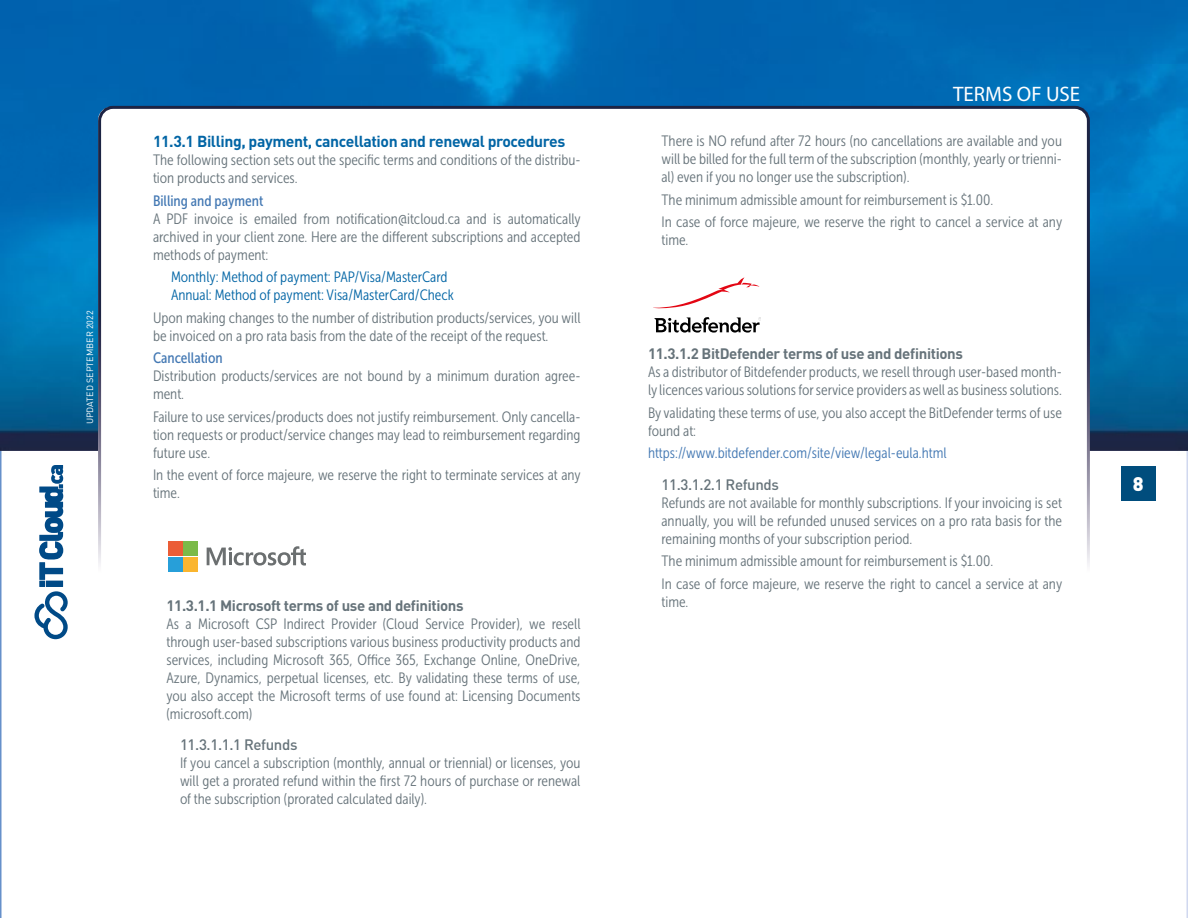
<style>
.page{position:relative;width:1188px;height:918px;background:#fff}
.page>*{position:absolute;margin:0;border:0;box-sizing:border-box;transform-origin:0 0}
.t1{font:21px "Myriad Pro";color:#fff}
.t2{font:900 19.5px "DIN Pro";color:#fff}
.Sous_Titre_niv_2{font:700 15.75px "DIN Pro";letter-spacing:-.025em;color:#0265a5}
.Texte_ST_niv_4{font:15px/18px "Museo Sans Cond 300";color:#66737a;text-align:justify}
.Texte_ST_niv_2{font:15px/18px "Museo Sans Cond 300";color:#66737a}
.Texte_ST_niv_3{font:15px/18px "Museo Sans Cond 300";color:#66737a}
.Texte_ST_niv_2-2{font:15px "Museo Sans Cond 300";color:#0265a5}
.ST_niv_3{font:700 15px "DIN Pro";letter-spacing:-.025em;color:#66737a}
.Texte_ST_niv_3-2{font:15px "Museo Sans Cond 300";color:#4378b3}
.ST_niv_4{font:500 15px "DIN Pro";letter-spacing:-.025em;color:#66737a}
.Texte_ST_niv_2-3{font:15px "Museo Sans Cond 500";color:#4378b3}
.t3{font:9px "DIN Pro";color:#fff}
</style>
<div class="page">
<img style="left:0;top:0;width:1188px;height:918px">
<div style="left:1121px;top:466px;width:34px;height:35px;background:#004d7d"></div>
<svg style="left:34px;top:465px;width:34px;height:174px"></svg>
<div style="left:98px;top:107px;width:990px;height:404px;background:#fff;border-radius:13px"></div>
<svg style="left:207px;top:546px;width:99px;height:20px"></svg>
<div style="left:168px;top:542px;width:14px;height:14px;background:#eb5d36"></div>
<div style="left:184px;top:542px;width:14px;height:14px;background:#7bba48"></div>
<div style="left:168px;top:557px;width:14px;height:14px;background:#279fd9"></div>
<div style="left:184px;top:557px;width:14px;height:14px;background:#fab52f"></div>
<svg style="left:653px;top:277px;width:106px;height:31px"></svg>
<svg style="left:654px;top:317px;width:106px;height:16px"></svg>
<p class="t3" style="left:84px;top:424px;width:115px;rotate:-90deg">UPDATED SEPTEMBER 2022</p>
<p class="Sous_Titre_niv_2" style="left:153px;top:131px;width:414px">11.3.1 Billing, payment, cancellation and renewal procedures</p>
<p class="Texte_ST_niv_2" style="left:153px;top:151px;width:429px">The following section sets out the specific terms and conditions of the distribu&shy;tion products and services.</p>
<p class="Texte_ST_niv_2-3" style="left:153px;top:192px;width:112px">Billing and payment</p>
<p class="Texte_ST_niv_2" style="left:153px;top:210px;width:429px;text-align:justify">A PDF invoice is emailed from notification@itcloud.ca and is automatically archived in your client zone. Here are the different subscriptions and accepted methods of payment:</p>
<p class="Texte_ST_niv_2-2" style="left:171px;top:269px;width:278px">Monthly: Method of payment: PAP/Visa/MasterCard</p>
<p class="Texte_ST_niv_2-2" style="left:171px;top:287px;width:284px">Annual: Method of payment: Visa/MasterCard/Check</p>
<p class="Texte_ST_niv_2" style="left:153px;top:309px;width:429px">Upon making changes to the number of distribution products/services, you will be invoiced on a pro rata basis from the date of the receipt of the request.</p>
<p class="Texte_ST_niv_2-3" style="left:153px;top:350px;width:71px">Cancellation</p>
<p class="Texte_ST_niv_2" style="left:153px;top:367px;width:429px">Distribution products/services are not bound by a minimum duration agree&shy;ment.</p>
<p class="Texte_ST_niv_2" style="left:153px;top:408px;width:429px;text-align:justify">Failure to use services/products does not justify reimbursement. Only cancella&shy;tion requests or product/service changes may lead to reimbursement regarding future use.</p>
<p class="Texte_ST_niv_2" style="left:153px;top:466px;width:429px">In the event of force majeure, we reserve the right to terminate services at any time.</p>
<p class="ST_niv_3" style="left:166px;top:595px;width:299px">11.3.1.1 Microsoft terms of use and definitions</p>
<p class="Texte_ST_niv_3" style="left:166px;top:615px;width:416px;text-align:justify">As a Microsoft CSP Indirect Provider (Cloud Service Provider), we resell through user-based subscriptions various business productivity products and services, including Microsoft 365, Office 365, Exchange Online, OneDrive, Azure, Dynamics, perpetual licenses, etc. By validating these terms of use, you also accept the Microsoft terms of use found at: Licensing Documents (microsoft.com)</p>
<p class="ST_niv_4" style="left:180px;top:734px;width:119px">11.3.1.1.1 Refunds</p>
<p class="Texte_ST_niv_4" style="left:180px;top:754px;width:402px">If you cancel a subscription (monthly, annual or triennial) or licenses, you will get a prorated refund within the first 72 hours of purchase or renewal of the subscription (prorated calculated daily).</p>
<h1 class="t1" style="left:953px;top:81px;width:129px">TERMS OF USE</h1>
<p class="Texte_ST_niv_4" style="left:662px;top:132px;width:402px">There is NO refund after 72 hours (no cancellations are available and you will be billed for the full term of the subscription (monthly, yearly or trienni&shy;al) even if you no longer use the subscription).</p>
<p class="Texte_ST_niv_4" style="left:662px;top:191px;width:333px">The minimum admissible amount for reimbursement is $1.00.</p>
<p class="Texte_ST_niv_4" style="left:662px;top:213px;width:402px">In case of force majeure, we reserve the right to cancel a service at any time.</p>
<p class="ST_niv_3" style="left:648px;top:344px;width:316px">11.3.1.2 BitDefender terms of use and definitions</p>
<p class="Texte_ST_niv_3" style="left:648px;top:363px;width:416px">As a distributor of Bitdefender products, we resell through user-based month&shy;ly licences various solutions for service providers as well as business solutions.</p>
<p class="Texte_ST_niv_3" style="left:648px;top:404px;width:415px">By validating these terms of use, you also accept the BitDefender terms of use found at:</p>
<p class="Texte_ST_niv_3-2" style="left:648px;top:445px;width:300px">https://www.bitdefender.com/site/view/legal-eula.html</p>
<p class="ST_niv_4" style="left:662px;top:474px;width:119px">11.3.1.2.1 Refunds</p>
<p class="Texte_ST_niv_4" style="left:662px;top:494px;width:402px">Refunds are not available for monthly subscriptions. If your invoicing is set annually, you will be refunded unused services on a pro rata basis for the remaining months of your subscription period.</p>
<p class="Texte_ST_niv_4" style="left:662px;top:552px;width:333px">The minimum admissible amount for reimbursement is $1.00.</p>
<p class="Texte_ST_niv_4" style="left:662px;top:575px;width:402px">In case of force majeure, we reserve the right to cancel a service at any time.</p>
<h2 class="t2" style="left:1133px;top:471px;width:12px">8</h2>
</div>
